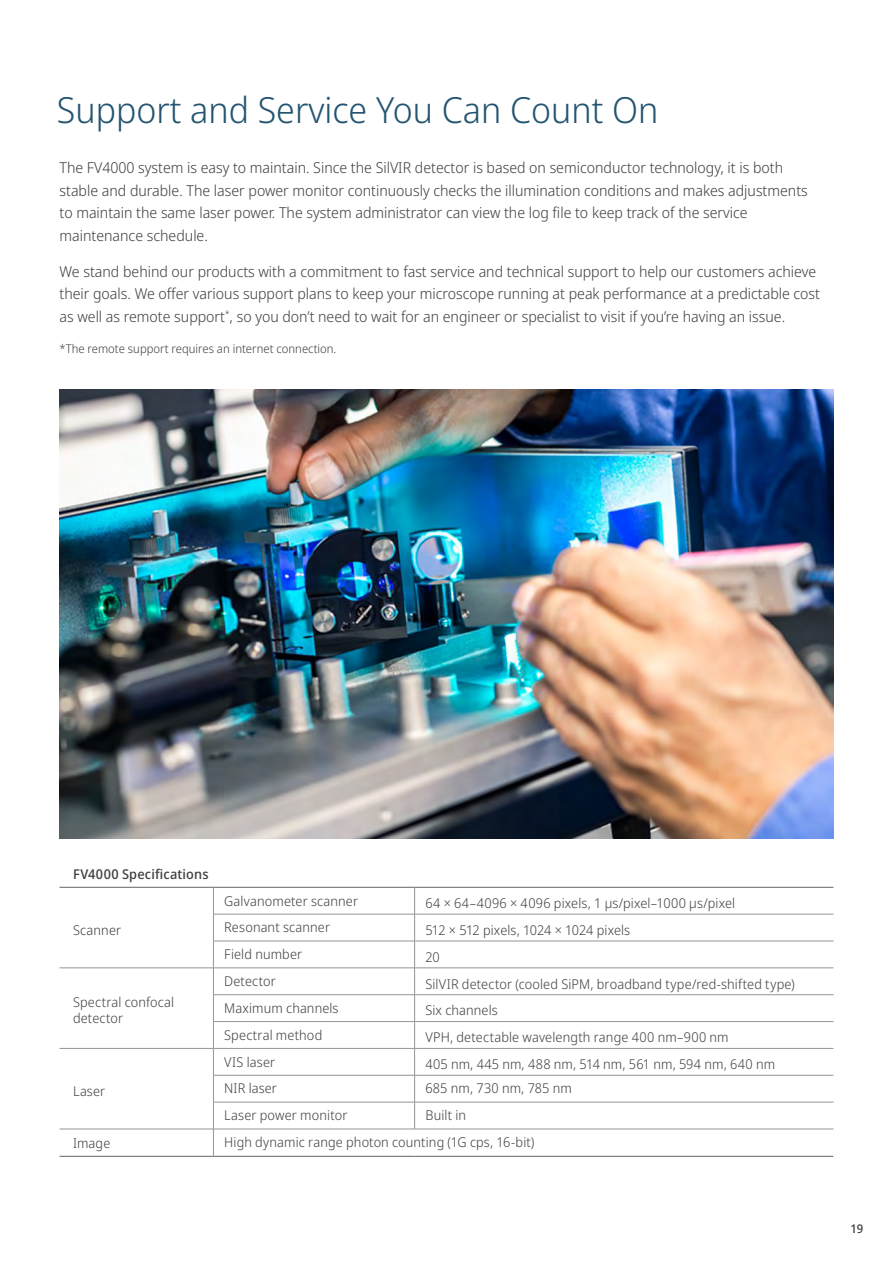
<style>
.page{position:relative;width:893px;height:1263px;background:#fff}
.page>*{position:absolute;margin:0;border:0;box-sizing:border-box;transform-origin:0 0}
.Title_1{font:300 36px "Noto Sans Display";color:#235471}
.Text{font:300 15px/22.5px "Noto Sans Display";color:#414042}
.EV_Table_9{font:300 13.5px/16.2px "Noto Sans Display";letter-spacing:.01em;color:#414042}
.Table_row_header{font:500 13.5px "Noto Sans Display";letter-spacing:.015em;color:#414042}
.t1{font:300 12px "Noto Sans Display";color:#414042}
.t2{font:500 12px "Noto Sans Display";color:#414042}
</style>
<div class="page">
<img style="left:60px;top:390px;width:773px;height:448px">
<hr style="left:60px;top:1156px;width:153px;height:1px;background:#636466">
<hr style="left:213px;top:1156px;width:202px;height:1px;background:#636466">
<hr style="left:415px;top:1156px;width:418px;height:1px;background:#636466">
<hr style="left:60px;top:887px;width:153px;height:1px;background:#636466">
<hr style="left:213px;top:887px;width:202px;height:1px;background:#636466">
<hr style="left:415px;top:887px;width:418px;height:1px;background:#636466">
<hr style="left:213px;top:914px;width:202px;height:1px;background:#939598">
<hr style="left:415px;top:914px;width:418px;height:1px;background:#939598">
<hr style="left:213px;top:941px;width:202px;height:1px;background:#939598">
<hr style="left:415px;top:941px;width:418px;height:1px;background:#939598">
<hr style="left:60px;top:967px;width:153px;height:1px;background:#939598">
<hr style="left:213px;top:967px;width:202px;height:1px;background:#939598">
<hr style="left:415px;top:967px;width:418px;height:1px;background:#939598">
<hr style="left:213px;top:994px;width:202px;height:1px;background:#939598">
<hr style="left:415px;top:994px;width:418px;height:1px;background:#939598">
<hr style="left:213px;top:1021px;width:202px;height:1px;background:#939598">
<hr style="left:415px;top:1021px;width:418px;height:1px;background:#939598">
<hr style="left:60px;top:1048px;width:153px;height:1px;background:#939598">
<hr style="left:213px;top:1048px;width:202px;height:1px;background:#939598">
<hr style="left:415px;top:1048px;width:418px;height:1px;background:#939598">
<hr style="left:213px;top:1075px;width:202px;height:1px;background:#939598">
<hr style="left:415px;top:1075px;width:418px;height:1px;background:#939598">
<hr style="left:213px;top:1102px;width:202px;height:1px;background:#939598">
<hr style="left:415px;top:1102px;width:418px;height:1px;background:#939598">
<hr style="left:60px;top:1129px;width:153px;height:1px;background:#939598">
<hr style="left:213px;top:1129px;width:202px;height:1px;background:#939598">
<svg style="left:213px;top:888px;width:1px;height:268px"></svg>
<hr style="left:415px;top:1129px;width:418px;height:1px;background:#939598">
<svg style="left:414px;top:888px;width:1px;height:241px"></svg>
<p class="Title_1" style="left:57px;top:85px;width:603px">Support and Service You Can Count On</p>
<p class="Text" style="left:60px;top:157px;width:750px">The FV4000 system is easy to maintain. Since the SilVIR detector is based on semiconductor technology, it is both stable and durable. The laser power monitor continuously checks the illumination conditions and makes adjustments to maintain the same laser power. The system administrator can view the log file to keep track of the service maintenance schedule.</p>
<p class="Text" style="left:60px;top:260px;width:762px">We stand behind our products with a commitment to fast service and technical support to help our customers achieve their goals. We offer various support plans to keep your microscope running at peak performance at a predictable cost as well as remote support<sup>*</sup>, so you don’t need to wait for an engineer or specialist to visit if you’re having an issue.</p>
<p class="t1" style="left:60px;top:340px;width:278px">*The remote support requires an internet connection.</p>
<p class="Table_row_header" style="left:73px;top:864px;width:137px">FV4000 Specifications</p>
<p class="EV_Table_9" style="left:73px;top:922px;width:50px">Scanner</p>
<p class="EV_Table_9" style="left:73px;top:994px;width:103px">Spectral confocal detector</p>
<p class="EV_Table_9" style="left:73px;top:1083px;width:34px">Laser</p>
<p class="EV_Table_9" style="left:224px;top:893px;width:135px">Galvanometer scanner</p>
<p class="EV_Table_9" style="left:425px;top:895px;width:311px">64 × 64–4096 × 4096 pixels, 1 µs/pixel–1000 µs/pixel</p>
<p class="EV_Table_9" style="left:224px;top:920px;width:107px">Resonant scanner</p>
<p class="EV_Table_9" style="left:425px;top:922px;width:206px">512 × 512 pixels, 1024 × 1024 pixels</p>
<p class="EV_Table_9" style="left:224px;top:946px;width:79px">Field number</p>
<p class="EV_Table_9" style="left:425px;top:949px;width:16px">20</p>
<p class="EV_Table_9" style="left:224px;top:973px;width:53px">Detector</p>
<p class="EV_Table_9" style="left:425px;top:976px;width:371px">SilVIR detector (cooled SiPM, broadband type/red-shifted type)</p>
<p class="EV_Table_9" style="left:224px;top:1000px;width:116px">Maximum channels</p>
<p class="EV_Table_9" style="left:425px;top:1003px;width:74px">Six channels</p>
<p class="EV_Table_9" style="left:224px;top:1027px;width:100px">Spectral method</p>
<p class="EV_Table_9" style="left:425px;top:1029px;width:305px">VPH, detectable wavelength range 400 nm–900 nm</p>
<p class="EV_Table_9" style="left:224px;top:1054px;width:52px">VIS laser</p>
<p class="EV_Table_9" style="left:425px;top:1056px;width:351px">405 nm, 445 nm, 488 nm, 514 nm, 561 nm, 594 nm, 640 nm</p>
<p class="EV_Table_9" style="left:224px;top:1081px;width:54px">NIR laser</p>
<p class="EV_Table_9" style="left:425px;top:1081px;width:148px">685 nm, 730 nm, 785 nm</p>
<p class="EV_Table_9" style="left:224px;top:1107px;width:125px">Laser power monitor</p>
<p class="EV_Table_9" style="left:425px;top:1107px;width:42px">Built in</p>
<p class="EV_Table_9" style="left:73px;top:1135px;width:39px">Image</p>
<p class="EV_Table_9" style="left:224px;top:1135px;width:312px">High dynamic range photon counting (1G cps, 16-bit)</p>
<p class="t2" style="left:850px;top:1220px;width:14px">19</p>
</div>
